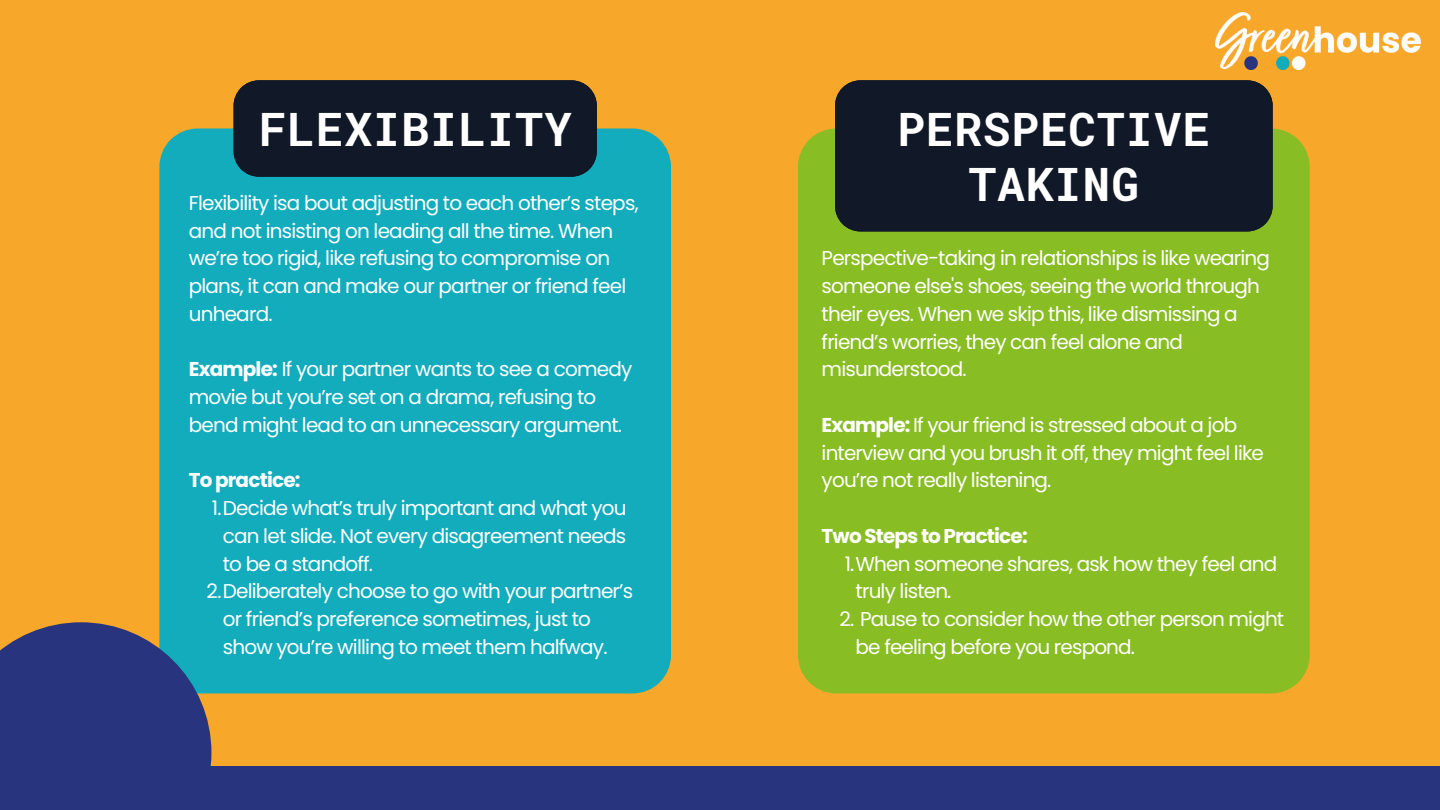
<style>
.page{position:relative;width:1440px;height:810px;background:#f7a82a}
.page>*{position:absolute;margin:0;border:0;box-sizing:border-box;transform-origin:0 0}
.t1{font:700 46px "Roboto Mono";letter-spacing:.02em;color:#fff}
.t2{font:20px/27.8px "Poppins";letter-spacing:-.04em;color:#fff}
.t3{font:700 20px "Poppins";letter-spacing:-.04em;color:#fff}
.s1{font-weight:700}
</style>
<div class="page">
<div style="left:798px;top:129px;width:512px;height:564px;background:#88bd24"></div>
<div style="left:159px;top:129px;width:512px;height:564px;background:#13acbc"></div>
<div style="left:234px;top:80px;width:363px;height:97px;background:#111827"></div>
<div style="left:835px;top:80px;width:438px;height:151px;background:#111827"></div>
<div style="left:0;top:622px;width:211px;height:188px;background:#28347d"></div>
<div style="left:0;top:767px;width:1440px;height:43px;background:#28347d"></div>
<img style="left:1215px;top:12px;width:206px;height:57px">
<p class="t1" style="left:259px;top:98px;width:314px">FLEXIBILITY</p>
<p class="t1" style="left:897px;top:98px;width:314px">PERSPECTIVE</p>
<p class="t2" style="left:189px;top:189px;width:451px">Flexibility isa bout adjusting to each other’s steps,</p>
<p class="t2" style="left:189px;top:217px;width:439px">and not insisting on leading all the time. When we’re too rigid, like refusing to compromise on plans, it can and make our partner or friend feel unheard.</p>
<p class="t2" style="left:189px;top:355px;width:445px"><span class="s1">Example:</span> If your partner wants to see a comedy movie but you’re set on a drama, refusing to bend might lead to an unnecessary argument.</p>
<p class="t3" style="left:189px;top:466px;width:113px">To practice:</p>
<p class="t2" style="left:223px;top:494px;width:406px;text-align:justify;text-indent:-11px">1.Decide what’s truly important and what you can let slide. Not every disagreement needs to be a standoff.</p>
<p class="t2" style="left:223px;top:577px;width:412px;text-indent:-16px">2.Deliberately choose to go with your partner’s or friend’s preference sometimes, just to show you’re willing to meet them halfway.</p>
<p class="t1" style="left:969px;top:153px;width:172px">TAKING</p>
<p class="t2" style="left:822px;top:244px;width:450px">Perspective-taking in relationships is like wearing someone else's shoes, seeing the world through their eyes. When we skip this, like dismissing a friend’s worries, they can feel alone and misunderstood.</p>
<p class="t2" style="left:822px;top:411px;width:444px"><span class="s1">Example:</span> If your friend is stressed about a job interview and you brush it off, they might feel like you’re not really listening.</p>
<p class="t3" style="left:822px;top:522px;width:208px">Two Steps to Practice:</p>
<p class="t2" style="left:856px;top:550px;width:423px;text-indent:-11px">1.When someone shares, ask how they feel and truly listen.</p>
<p class="t2" style="left:856px;top:605px;width:430px;text-indent:-16px">2. Pause to consider how the other person might be feeling before you respond.</p>
</div>
